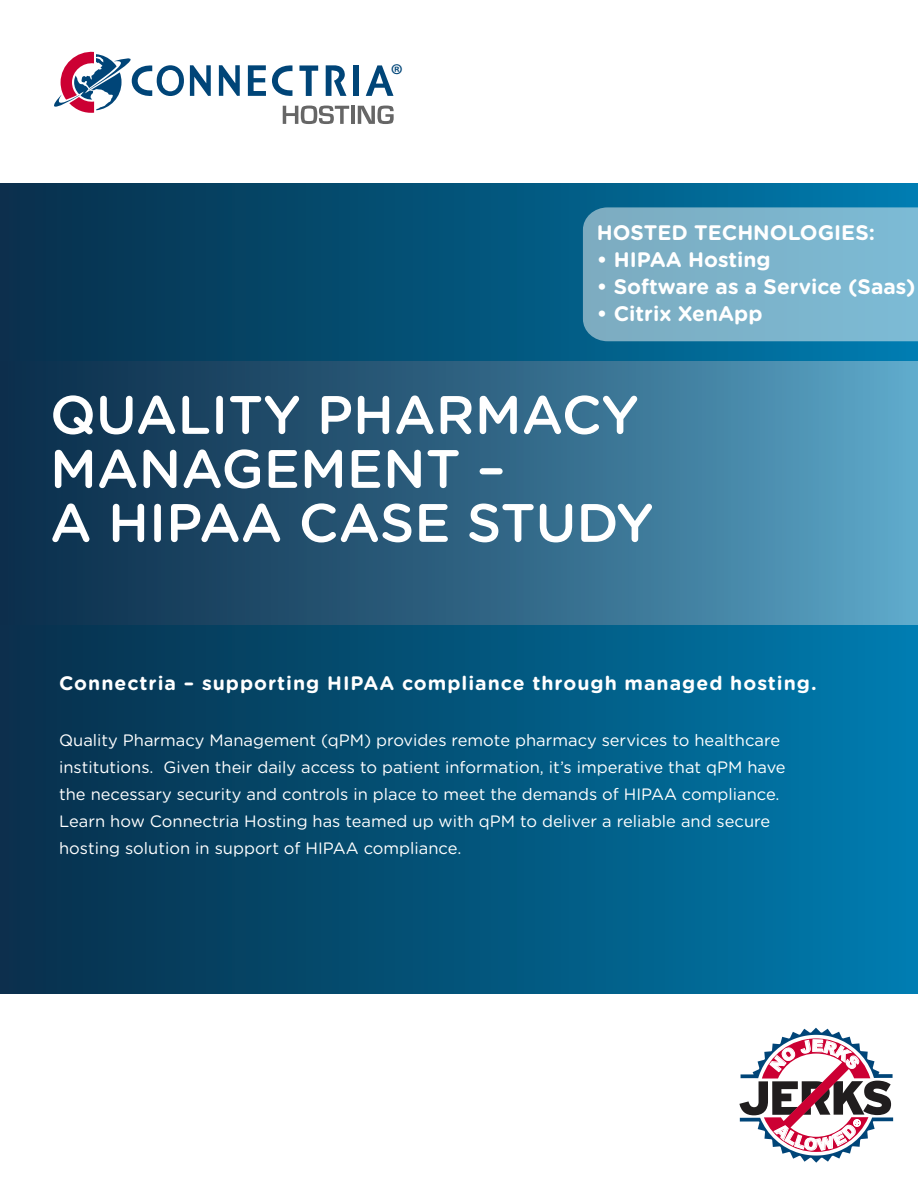
<style>
.page{position:relative;width:918px;height:1188px;background:#fff}
.page>*{position:absolute;margin:0;border:0;box-sizing:border-box;transform-origin:0 0}
.t1{font:500 54px "Gotham Rounded";color:#fff}
.t2{font:30.45px "Myriad Pro";color:#004578}
.t3{font:700 21px "Gotham Rounded";color:#fff}
.Sub_Title{font:700 19.5px "Gotham Rounded";letter-spacing:.05em;color:#fff}
.Sub_Title-2{font:16.5px "Gotham Rounded";color:#fff}
</style>
<div class="page">
<div style="left:0;top:184px;width:918px;height:810px;background:linear-gradient(to right,#082e49,#007cae)"></div>
<svg style="left:583px;top:207px;width:335px;height:134px;background:#7bb2c9"></svg>
<div style="left:0;top:362px;width:918px;height:262px;background:linear-gradient(to right,#072745,#59a2c4)"></div>
<svg style="left:366px;top:65px;width:28px;height:31px"></svg>
<svg style="left:299px;top:65px;width:19px;height:31px"></svg>
<div style="left:353px;top:65px;width:6px;height:31px;background:#004578"></div>
<svg style="left:326px;top:65px;width:21px;height:31px"></svg>
<svg style="left:272px;top:65px;width:20px;height:31px"></svg>
<svg style="left:190px;top:65px;width:21px;height:31px"></svg>
<svg style="left:219px;top:65px;width:21px;height:31px"></svg>
<svg style="left:248px;top:65px;width:18px;height:31px"></svg>
<svg style="left:54px;top:51px;width:130px;height:62px"></svg>
<svg style="left:283px;top:106px;width:66px;height:18px"></svg>
<hr style="left:351px;top:106px;width:3px;height:18px;background:#666">
<svg style="left:358px;top:106px;width:36px;height:18px"></svg>
<svg style="left:739px;top:1028px;width:154px;height:135px"></svg>
<h2 class="t2" style="left:390px;top:56px;width:14px">®</h2>
<p class="t3" style="left:597px;top:217px;width:280px">HOSTED TECHNOLOGIES:</p>
<p class="t3" style="left:597px;top:244px;width:175px">• HIPAA Hosting</p>
<p class="t3" style="left:597px;top:271px;width:320px">• Software as a Service (Saas)</p>
<p class="t3" style="left:597px;top:298px;width:167px">• Citrix XenApp</p>
<p class="t1" style="left:50px;top:376px;width:590px">QUALITY PHARMACY</p>
<p class="t1" style="left:50px;top:430px;width:457px">MANAGEMENT –</p>
<p class="t1" style="left:50px;top:484px;width:605px">A HIPAA CASE STUDY</p>
<p class="Sub_Title" style="left:59px;top:669px;width:759px">Connectria – supporting HIPAA compliance through managed hosting.</p>
<p class="Sub_Title-2" style="left:59px;top:729px;width:723px">Quality Pharmacy Management (qPM) provides remote pharmacy services to healthcare</p>
<p class="Sub_Title-2" style="left:59px;top:756px;width:728px">institutions. Given their daily access to patient information, it’s imperative that qPM have</p>
<p class="Sub_Title-2" style="left:59px;top:783px;width:722px">the necessary security and controls in place to meet the demands of HIPAA compliance.</p>
<p class="Sub_Title-2" style="left:59px;top:810px;width:713px">Learn how Connectria Hosting has teamed up with qPM to deliver a reliable and secure</p>
<p class="Sub_Title-2" style="left:59px;top:837px;width:404px">hosting solution in support of HIPAA compliance.</p>
</div>
